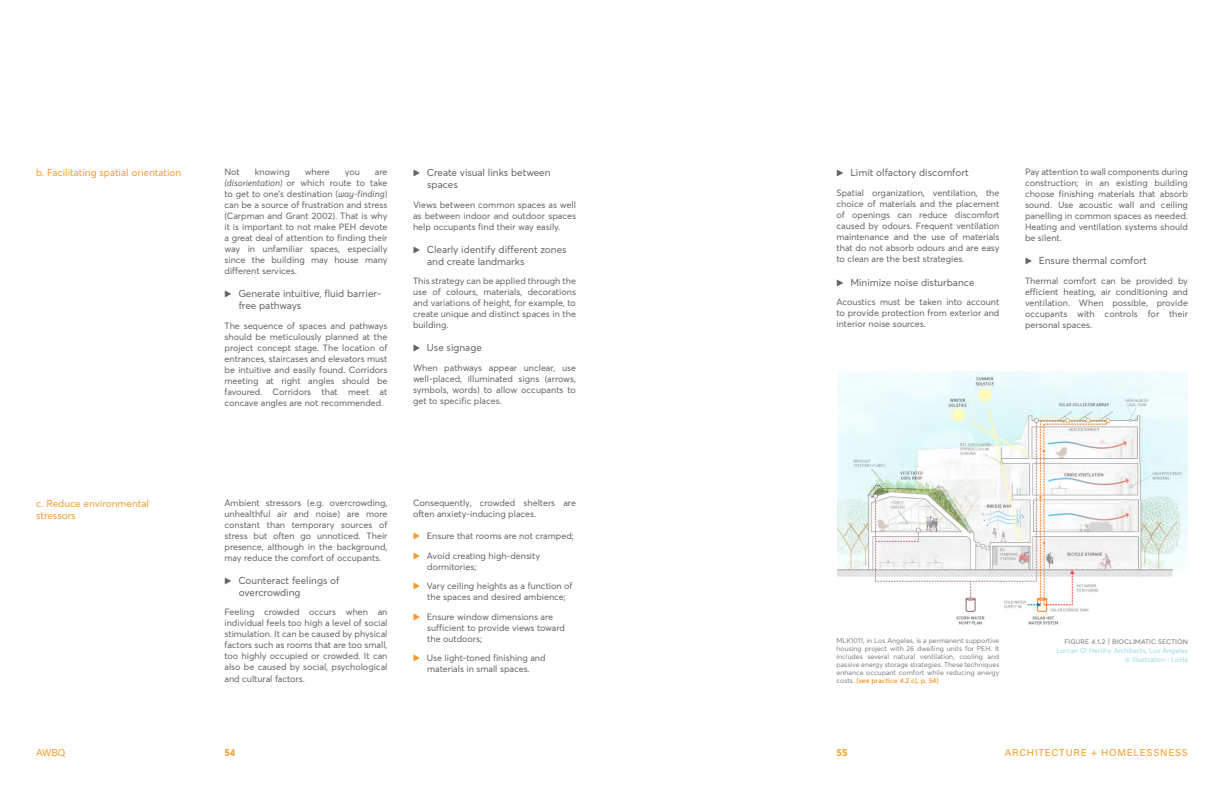
<style>
.page{position:relative;width:1224px;height:792px;background:#fff}
.page>*{position:absolute;margin:0;border:0;box-sizing:border-box;transform-origin:0 0}
.t1{font:10px/12px "Averta";color:#606369}
.t2{font:10px/12px "Averta";color:#f59c2b}
.t3{font:10px "Acumin Variable Concept";letter-spacing:.075em;color:#f59c2c}
.t4{font:10px "Acumin Variable Concept";color:#f59c2b}
.t5{font:700 10px "Averta";color:#f59c2b}
.t6{font:9px/11px "Averta";color:#606369;text-align:justify}
.t7{font:8px "Averta";color:#838388}
.t8{font:7px/8px "Averta";color:#838388;text-align:justify}
.t9{font:7px/9px "Averta";color:#9ad6ed;text-align:right}
.s1{font-style:italic}
.s2{font-weight:600;font-size:11px}
.s3{font-weight:600;font-size:11px;color:#f59c2b}
.s4{font-weight:600;color:#f59c2b}
</style>
<div class="page">
<img style="left:837px;top:371px;width:351px;height:254px">
<p class="t2" style="left:36px;top:166px;width:147px">b. Facilitating spatial orientation</p>
<p class="t6" style="left:225px;top:167px;width:17px">Not</p>
<p class="t6" style="left:255px;top:167px;width:36px">knowing</p>
<p class="t6" style="left:305px;top:167px;width:27px">where</p>
<p class="t6" style="left:345px;top:167px;width:16px">you</p>
<p class="t6" style="left:225px;top:167px;width:165px;text-indent:150px">are <span class="s1">(disorientation)</span> or which route to take to get to one’s destination (<span class="s1">way-finding</span>) can be a source of frustration and stress (Carpman and Grant 2002). That is why it is important to not make PEH devote a great deal of attention to finding their way in unfamiliar spaces, especially since the building may house many different services.</p>
<p class="t1" style="left:239px;top:288px;width:144px;text-indent:-14px"><span class="s2">▶</span> Generate intuitive, fluid barrier&shy;free pathways</p>
<p class="t6" style="left:225px;top:320px;width:165px">The sequence of spaces and pathways should be meticulously planned at the project concept stage. The location of entrances, staircases and elevators must be intuitive and easily found. Corridors meeting at right angles should be favoured. Corridors that meet at concave angles are not recommended.</p>
<p class="t1" style="left:427px;top:166px;width:125px;text-indent:-14px"><span class="s2">▶</span> Create visual links between spaces</p>
<p class="t6" style="left:413px;top:199px;width:165px">Views between common spaces as well as between indoor and outdoor spaces help occupants find their way easily.</p>
<p class="t1" style="left:427px;top:243px;width:141px;text-indent:-14px"><span class="s2">▶</span> Clearly identify different zones and create landmarks</p>
<p class="t6" style="left:413px;top:275px;width:164px">This strategy can be applied through the use of colours, materials, decorations and variations of height, for example, to create unique and distinct spaces in the building.</p>
<p class="t1" style="left:413px;top:342px;width:70px"><span class="s2">▶</span> Use signage</p>
<p class="t6" style="left:413px;top:362px;width:164px">When pathways appear unclear, use well-placed, illuminated signs (arrows, symbols, words) to allow occupants to get to specific places.</p>
<p class="t2" style="left:36px;top:497px;width:114px">c. Reduce environmental stressors</p>
<p class="t6" style="left:225px;top:497px;width:165px">Ambient stressors (e.g. overcrowding, unhealthful air and noise) are more constant than temporary sources of stress but often go unnoticed. Their presence, although in the background, may reduce the comfort of occupants.</p>
<p class="t1" style="left:239px;top:574px;width:102px;text-indent:-14px"><span class="s2">▶</span> Counteract feelings of overcrowding</p>
<p class="t6" style="left:225px;top:607px;width:165px">Feeling crowded occurs when an individual feels too high a level of social stimulation. It can be caused by physical factors such as rooms that are too small, too highly occupied or crowded. It can also be caused by social, psychological</p>
<p class="t6" style="left:225px;top:674px;width:82px">and cultural factors.</p>
<p class="t6" style="left:413px;top:498px;width:164px">Consequently, crowded shelters are often anxiety-inducing places.</p>
<p class="t6" style="left:413px;top:526px;width:162px;line-height:19.5px"><span class="s3">▶</span> Ensure that rooms are not cramped; <span class="s3">▶</span> Avoid creating high-density</p>
<p class="t6" style="left:413px;top:557px;width:161px;line-height:19.5px;text-indent:14px">dormitories;<br><span class="s3">▶</span> Vary ceiling heights as a function of</p>
<p class="t6" style="left:413px;top:587px;width:154px;line-height:19.5px;text-indent:14px">the spaces and desired ambience; <span class="s3">▶</span> Ensure window dimensions are</p>
<p class="t6" style="left:427px;top:622px;width:139px">sufficient to provide views toward the outdoors;</p>
<p class="t6" style="left:413px;top:653px;width:134px;text-align:center"><span class="s3">▶</span> Use light-toned finishing and materials in small spaces.</p>
<p class="t1" style="left:837px;top:166px;width:134px"><span class="s2">▶</span> Limit olfactory discomfort</p>
<p class="t6" style="left:837px;top:187px;width:164px">Spatial organization, ventilation, the choice of materials and the placement of openings can reduce discomfort caused by odours. Frequent ventilation maintenance and the use of materials that do not absorb odours and are easy to clean are the best strategies.</p>
<p class="t1" style="left:837px;top:276px;width:140px"><span class="s2">▶</span> Minimize noise disturbance</p>
<p class="t6" style="left:837px;top:296px;width:164px">Acoustics must be taken into account to provide protection from exterior and interior noise sources.</p>
<p class="t6" style="left:1025px;top:167px;width:165px">Pay attention to wall components during construction; in an existing building choose finishing materials that absorb sound. Use acoustic wall and ceiling panelling in common spaces as needed.<br>Heating and ventilation systems should be silent.</p>
<p class="t1" style="left:1025px;top:255px;width:123px"><span class="s2">▶</span> Ensure thermal comfort</p>
<p class="t6" style="left:1025px;top:275px;width:165px">Thermal comfort can be provided by efficient heating, air conditioning and ventilation. When possible, provide occupants with controls for their personal spaces.</p>
<p class="t8" style="left:837px;top:637px;width:165px">MLK1011, in Los Angeles, is a permanent supportive housing project with 26 dwelling units for PEH. It includes several natural ventilation, cooling and passive energy storage strategies. These techniques enhance occupant comfort while reducing energy costs. <span class="s4">(see practice 4.2 c), p. 54)</span></p>
<p class="t7" style="left:1065px;top:636px;width:125px">FIGURE 4.1.2 | Biocli matic section</p>
<p class="t9" style="left:1057px;top:646px;width:133px">Lorcan O’ Herlihy Architects, Los Angeles © Illustration : LoHa</p>
<p class="t4" style="left:36px;top:746px;width:31px">AWBQ</p>
<p class="t5" style="left:225px;top:746px;width:13px">54</p>
<p class="t5" style="left:837px;top:746px;width:13px">55</p>
<p class="t3" style="left:1005px;top:745px;width:185px">ARCHITECTURE + HOMELESSNESS</p>
</div>
